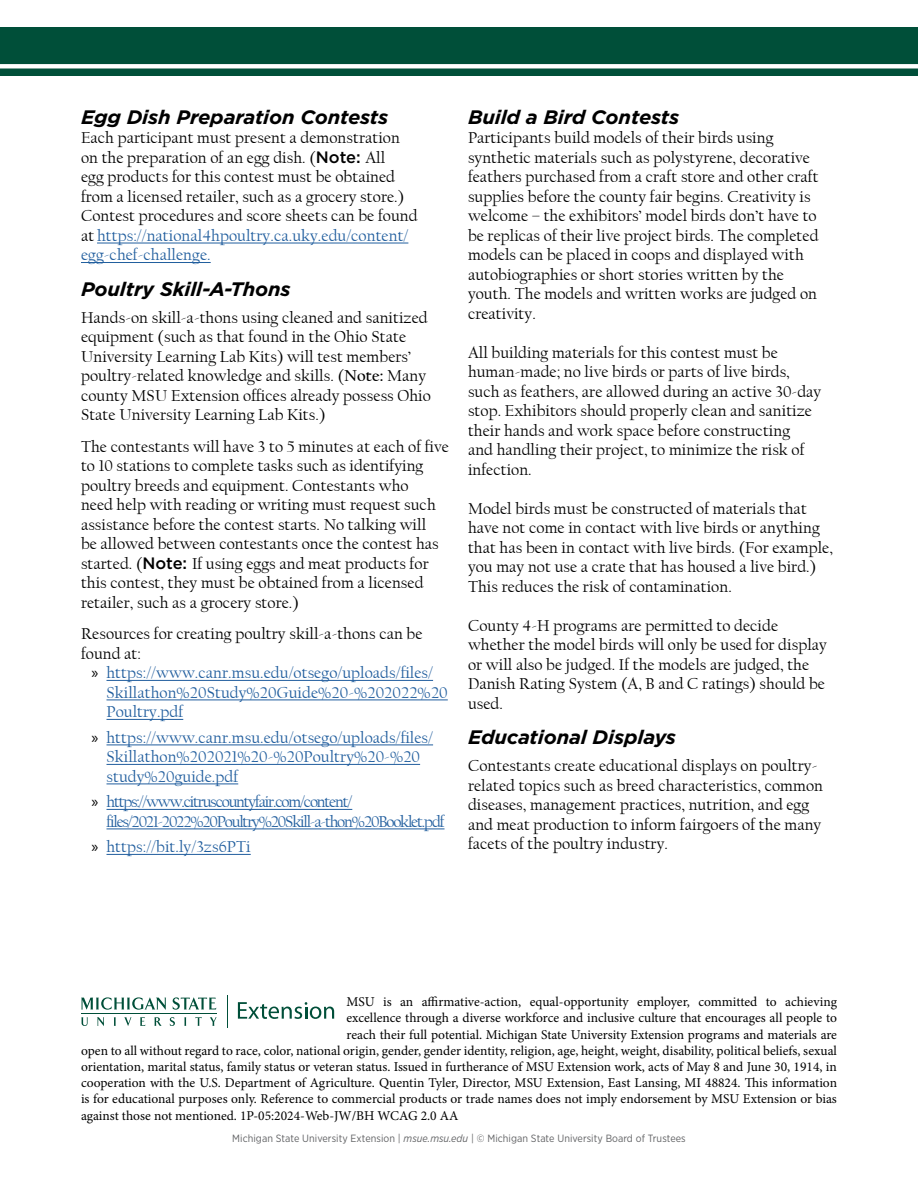
<style>
.page{position:relative;width:918px;height:1188px;background:#fff}
.page>*{position:absolute;margin:0;border:0;box-sizing:border-box;transform-origin:0 0}
.t1{font:italic 700 19.5px "Gotham";letter-spacing:-.01em;color:#000;scale:1.04 1}
.t2{font:16.5px/19.5px "Californian FB";letter-spacing:.005em;color:#000}
.t3{font:16.5px/19.5px "Californian FB";letter-spacing:.005em;color:#215e9e}
.t4{font:16.5px "Californian FB";letter-spacing:-.07em;color:#215e9e}
.t5{font:13.5px/16.2px "Minion Pro";color:#000}
.t6{font:10.5px "Gotham Narrow";letter-spacing:.005em;color:#636466}
.s1{font-family:"Gotham";font-weight:500}
.s2{color:#215e9e}
.s3{font-weight:700}
.s4{font-family:"Myriad Pro";color:#000}
.s5{font-style:italic}
</style>
<div class="page">
<div style="left:0;top:27px;width:918px;height:49px;background:#004f39"></div>
<svg style="left:0;top:64px;width:918px;height:4px;background:#fafbfb"></svg>
<hr style="left:227px;top:995px;width:1px;height:33px;background:#004f39">
<hr style="left:97px;top:243px;width:311px;height:1px;background:#215e9e">
<hr style="left:81px;top:262px;width:130px;height:1px;background:#215e9e">
<hr style="left:106px;top:680px;width:327px;height:1px;background:#215e9e">
<hr style="left:106px;top:700px;width:342px;height:1px;background:#215e9e">
<hr style="left:106px;top:719px;width:77px;height:1px;background:#215e9e">
<hr style="left:106px;top:745px;width:327px;height:1px;background:#215e9e">
<hr style="left:106px;top:764px;width:314px;height:1px;background:#215e9e">
<hr style="left:106px;top:784px;width:132px;height:1px;background:#215e9e">
<hr style="left:106px;top:809px;width:246px;height:1px;background:#215e9e">
<hr style="left:106px;top:829px;width:339px;height:1px;background:#215e9e">
<hr style="left:106px;top:854px;width:145px;height:1px;background:#215e9e">
<svg style="left:114px;top:1017px;width:2px;height:9px"></svg>
<svg style="left:238px;top:1002px;width:96px;height:17px"></svg>
<svg style="left:81px;top:1017px;width:7px;height:9px"></svg>
<svg style="left:97px;top:1017px;width:7px;height:9px"></svg>
<svg style="left:124px;top:1017px;width:8px;height:9px"></svg>
<svg style="left:140px;top:1017px;width:5px;height:9px"></svg>
<svg style="left:154px;top:1017px;width:8px;height:9px"></svg>
<svg style="left:170px;top:1017px;width:5px;height:9px"></svg>
<svg style="left:195px;top:1017px;width:7px;height:9px"></svg>
<svg style="left:210px;top:1017px;width:7px;height:9px"></svg>
<svg style="left:173px;top:997px;width:43px;height:13px"></svg>
<hr style="left:81px;top:1013px;width:136px;height:1px;background:#004f39">
<svg style="left:184px;top:1017px;width:2px;height:9px"></svg>
<svg style="left:81px;top:997px;width:85px;height:13px"></svg>
<h3 class="t1" style="left:81px;top:104px;width:297px">Egg Dish Preparation Contests</h3>
<p class="t2" style="left:81px;top:128px;width:338px">Each participant must present a demonstration on the preparation of an egg dish. (<span class="s1">Note:</span> All<br>egg products for this contest must be obtained from a licensed retailer, such as a grocery store.)<br>Contest procedures and score sheets can be found at <span class="s2">https://national4hpoultry.ca.uky.edu/content/ egg-chef-challenge.</span></p>
<h3 class="t1" style="left:81px;top:276px;width:203px">Poultry Skill-A-Thons</h3>
<p class="t2" style="left:81px;top:308px;width:351px">Hands-on skill-a-thons using cleaned and sanitized equipment (such as that found in the Ohio State University Learning Lab Kits) will test members’ poultry-related knowledge and skills. (<span class="s3">Note:</span> Many county MSU Extension offices already possess Ohio State University Learning Lab Kits.)</p>
<p class="t2" style="left:81px;top:437px;width:369px">The contestants will have 3 to 5 minutes at each of five</p>
<p class="t2" style="left:81px;top:456px;width:344px">to 10 stations to complete tasks such as identifying</p>
<p class="t2" style="left:81px;top:476px;width:356px">poultry breeds and equipment. Contestants who need help with reading or writing must request such</p>
<p class="t2" style="left:81px;top:515px;width:359px">assistance before the contest starts. No talking will be allowed between contestants once the contest has started. (<span class="s1">Note:</span> If using eggs and meat products for this contest, they must be obtained from a licensed retailer, such as a grocery store.)</p>
<p class="t2" style="left:81px;top:624px;width:343px">Resources for creating poultry skill-a-thons can be</p>
<p class="t2" style="left:81px;top:644px;width:62px">found at:</p>
<p class="t3" style="left:106px;top:663px;width:343px;text-indent:-15px"><span class="s4">»</span> https://www.canr.msu.edu/otsego/uploads/files/<br>Skillathon%20Study%20Guide%20-%202022%20<br>Poultry.pdf</p>
<p class="t3" style="left:91px;top:728px;width:343px;text-align:center"><span class="s4">»</span> https://www.canr.msu.edu/otsego/uploads/files/<br>Skillathon%202021%20-%20Poultry%20-%20</p>
<p class="t3" style="left:106px;top:767px;width:133px">study%20guide.pdf</p>
<p class="t4" style="left:91px;top:793px;width:262px"><span class="s4">»</span> https://www.citruscountyfair.com/content/</p>
<p class="t4" style="left:106px;top:812px;width:339px">files/2021-2022%20Poultry%20Skill-a-thon%20Booklet.pdf</p>
<p class="t3" style="left:91px;top:837px;width:161px"><span class="s4">»</span> https://bit.ly/3zs6PTi</p>
<h3 class="t1" style="left:468px;top:104px;width:205px">Build a Bird Contests</h3>
<p class="t2" style="left:468px;top:128px;width:307px">Participants build models of their birds using</p>
<p class="t2" style="left:468px;top:148px;width:352px">synthetic materials such as polystyrene, decorative feathers purchased from a craft store and other craft supplies before the county fair begins. Creativity is</p>
<p class="t2" style="left:468px;top:206px;width:350px">welcome – the exhibitors’ model birds don’t have to</p>
<p class="t2" style="left:468px;top:226px;width:352px">be replicas of their live project birds. The completed models can be placed in coops and displayed with autobiographies or short stories written by the youth. The models and written works are judged on creativity.</p>
<p class="t2" style="left:468px;top:343px;width:311px">All building materials for this contest must be</p>
<p class="t2" style="left:468px;top:362px;width:355px">human-made; no live birds or parts of live birds, such as feathers, are allowed during an active 30-day stop. Exhibitors should properly clean and sanitize</p>
<p class="t2" style="left:468px;top:421px;width:324px">their hands and work space before constructing</p>
<p class="t2" style="left:468px;top:441px;width:338px">and handling their project, to minimize the risk of</p>
<p class="t2" style="left:468px;top:460px;width:65px">infection.</p>
<p class="t2" style="left:468px;top:499px;width:366px">Model birds must be constructed of materials that have not come in contact with live birds or anything that has been in contact with live birds. (For example, you may not use a crate that has housed a live bird.)<br>This reduces the risk of contamination.</p>
<p class="t2" style="left:468px;top:616px;width:312px">County 4-H programs are permitted to decide</p>
<p class="t2" style="left:468px;top:636px;width:360px">whether the model birds will only be used for display</p>
<p class="t2" style="left:468px;top:655px;width:343px">or will also be judged. If the models are judged, the</p>
<p class="t2" style="left:468px;top:675px;width:358px">Danish Rating System (A, B and C ratings) should be used.</p>
<h3 class="t1" style="left:468px;top:724px;width:202px">Educational Displays</h3>
<p class="t2" style="left:468px;top:756px;width:351px">Contestants create educational displays on poultry-</p>
<p class="t2" style="left:468px;top:776px;width:357px">related topics such as breed characteristics, common diseases, management practices, nutrition, and egg and meat production to inform fairgoers of the many facets of the poultry industry.</p>
<p class="t5" style="left:347px;top:994px;width:492px">MSU is an afrmative-action, equal-opportunity employer, committed to achieving excellence through a diverse workforce and inclusive culture that encourages all people to</p>
<p class="t5" style="left:81px;top:1026px;width:758px;text-align:justify;text-indent:266px">reach their full potential. Michigan State University Extension programs and materials are open to all without regard to race, color, national origin, gender, gender identity, religion, age, height, weight, disability, political beliefs, sexual orientation, marital status, family status or veteran status. Issued in furtherance of MSU Extension work, acts of May 8 and June 30, 1914, in cooperation with the U.S. Department of Agriculture. Quentin Tyler, Director, MSU Extension, East Lansing, MI 48824. Tis information is for educational purposes only. Reference to commercial products or trade names does not imply endorsement by MSU Extension or bias against those not mentioned. 1P-05:2024-Web-JW/BH WCAG 2.0 AA</p>
<p class="t6" style="left:232px;top:1132px;width:455px">Michigan State University Extension | <span class="s5">msue.msu.edu</span> | © Michigan State University Board of Trustees</p>
</div>
